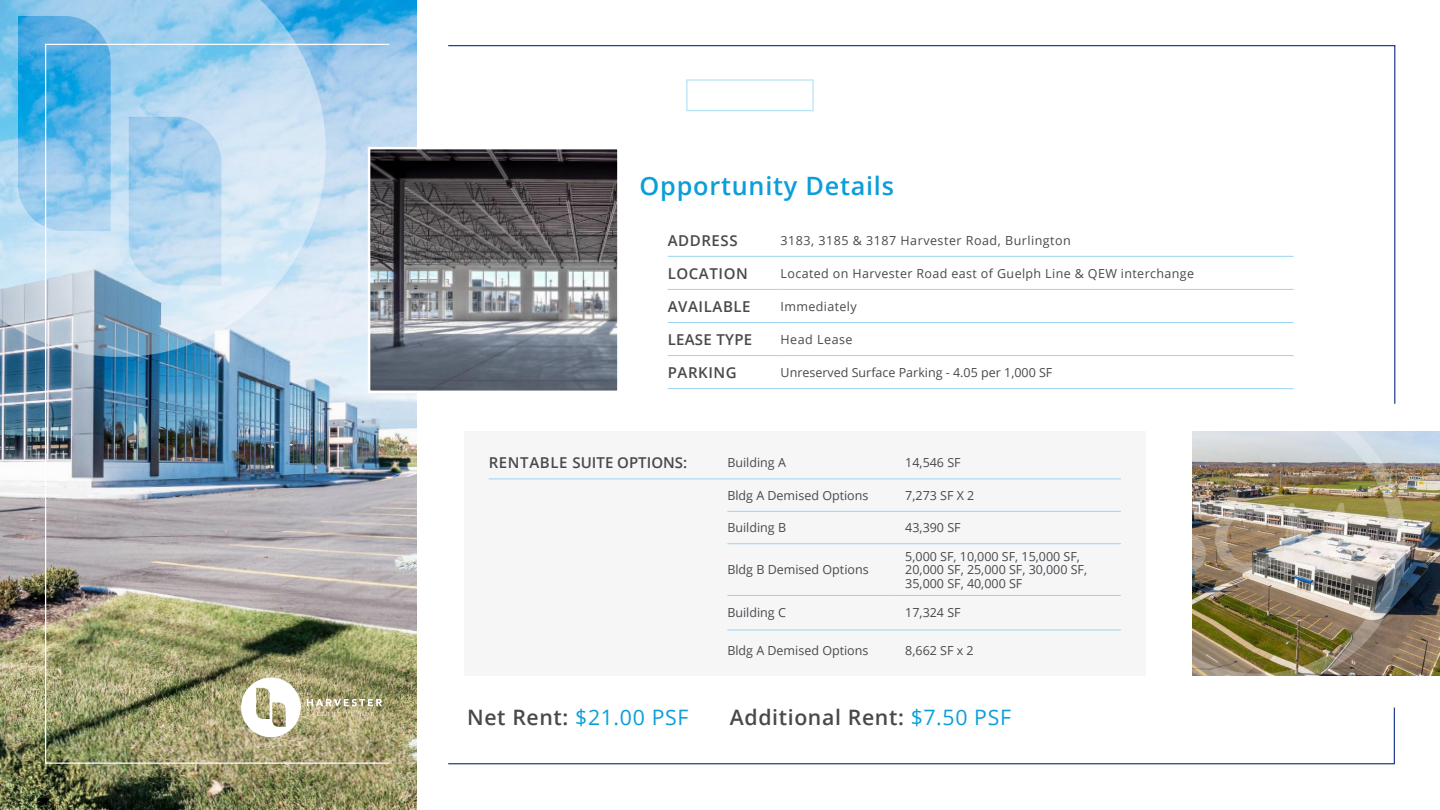
<style>
.page{position:relative;width:1440px;height:810px;background:#fff}
.page>*{position:absolute;margin:0;border:0;box-sizing:border-box;transform-origin:0 0}
.t1{font:600 25.25px "Open Sans";letter-spacing:.03em;color:#0b9ed9}
.t2{font:600 21.25px "Open Sans";letter-spacing:.03em;color:#49494d}
.t3{font:21.25px "Open Sans";letter-spacing:.03em;color:#0b9ed9}
.t4{font:600 15px "Open Sans";letter-spacing:.04em;color:#49494d}
.t5{font:600 15px "Open Sans";color:#49494d}
.t6{font:600 15px "Open Sans";letter-spacing:.02em;color:#49494d}
.t7{font:600 15px "Open Sans";letter-spacing:.04em;color:#49494d}
.t8{font:12.5px/13.8px "Open Sans";color:#49494d}
.t9{font:12.5px "Open Sans";letter-spacing:.03em;color:#49494d}
.t10{font:12.5px "Open Sans";letter-spacing:.04em;color:#49494d}
.s1{font-weight:600;color:#49494d}
.s2{font-weight:400;color:#0b9ed9}
</style>
<div class="page">
<img style="left:0;top:0;width:416px;height:810px">
<img style="left:1192px;top:432px;width:248px;height:243px">
<img style="left:371px;top:150px;width:76px;height:240px">
<svg style="left:447px;top:45px;width:949px;height:359px"></svg>
<svg style="left:448px;top:707px;width:947px;height:58px"></svg>
<svg style="left:0;top:0;width:380px;height:379px"></svg>
<svg style="left:307px;top:699px;width:75px;height:7px"></svg>
<svg style="left:241px;top:678px;width:60px;height:59px"></svg>
<svg style="left:307px;top:712px;width:67px;height:4px"></svg>
<div style="left:464px;top:432px;width:681px;height:244px;background:#f6f6f7"></div>
<hr style="left:727px;top:479px;width:167px;height:1px;background:#9bd4f3">
<hr style="left:894px;top:479px;width:227px;height:1px;background:#9bd4f3">
<hr style="left:727px;top:511px;width:167px;height:1px;background:#9bd4f3">
<hr style="left:894px;top:511px;width:227px;height:1px;background:#9bd4f3">
<hr style="left:727px;top:543px;width:167px;height:1px;background:#9bd4f3">
<hr style="left:894px;top:543px;width:227px;height:1px;background:#9bd4f3">
<hr style="left:727px;top:595px;width:167px;height:1px;background:#9bd4f3">
<hr style="left:894px;top:595px;width:227px;height:1px;background:#9bd4f3">
<hr style="left:727px;top:630px;width:167px;height:1px;background:#9bd4f3">
<hr style="left:894px;top:630px;width:227px;height:1px;background:#9bd4f3">
<hr style="left:489px;top:479px;width:238px;height:1px;background:#9bd4f3">
<h1 class="t1" style="left:640px;top:168px;width:256px">Opportunity Details</h1>
<p class="t7" style="left:668px;top:230px;width:71px">ADDRESS</p>
<p class="t10" style="left:781px;top:231px;width:292px">3183, 3185 &amp; 3187 Harvester Road, Burlington</p>
<p class="t4" style="left:668px;top:263px;width:82px">LOCATION</p>
<p class="t9" style="left:781px;top:265px;width:415px">Located on Harvester Road east of Guelph Line &amp; QEW interchange</p>
<p class="t4" style="left:668px;top:296px;width:84px">AVAILABLE</p>
<p class="t9" style="left:781px;top:298px;width:78px">Immediately</p>
<p class="t6" style="left:668px;top:329px;width:86px">LEASE TYPE</p>
<p class="t10" style="left:781px;top:331px;width:74px">Head Lease</p>
<p class="t4" style="left:668px;top:362px;width:71px">PARKING</p>
<p class="t8" style="left:781px;top:365px;width:273px">Unreserved Surface Parking - 4.05 per 1,000 SF</p>
<p class="t5" style="left:489px;top:452px;width:200px">RENTABLE SUITE OPTIONS:</p>
<p class="t8" style="left:727px;top:455px;width:60px">Building A</p>
<p class="t8" style="left:905px;top:455px;width:57px">14,546 SF</p>
<p class="t8" style="left:727px;top:488px;width:143px">Bldg A Demised Options</p>
<p class="t8" style="left:905px;top:488px;width:71px">7,273 SF X 2</p>
<p class="t8" style="left:727px;top:521px;width:60px">Building B</p>
<p class="t8" style="left:905px;top:521px;width:57px">43,390 SF</p>
<p class="t8" style="left:727px;top:563px;width:143px">Bldg B Demised Options</p>
<p class="t8" style="left:905px;top:549px;width:183px">5,000 SF, 10,000 SF, 15,000 SF,<br>20,000 SF, 25,000 SF, 30,000 SF,<br>35,000 SF, 40,000 SF</p>
<p class="t8" style="left:727px;top:606px;width:60px">Building C</p>
<p class="t8" style="left:905px;top:606px;width:57px">17,324 SF</p>
<p class="t8" style="left:727px;top:644px;width:143px">Bldg A Demised Options</p>
<p class="t8" style="left:905px;top:644px;width:70px">8,662 SF x 2</p>
<h2 class="t3" style="left:467px;top:703px;width:223px"><span class="s1">Net Rent:</span> $21.00 PSF</h2>
<h2 class="t2" style="left:730px;top:703px;width:283px">Additional Rent: <span class="s2">$7.50 PSF</span></h2>
</div>
